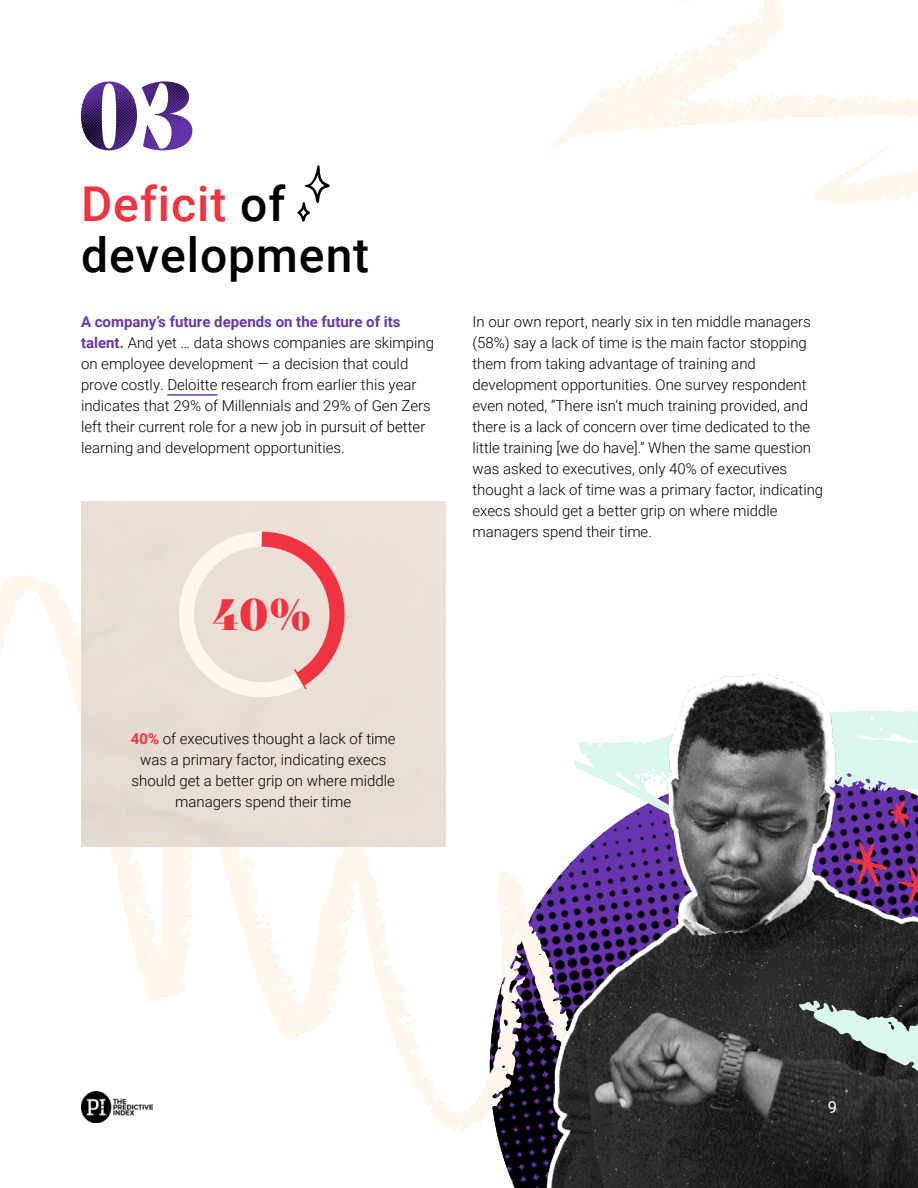
<style>
.page{position:relative;width:918px;height:1188px;background:#fff}
.page>*{position:absolute;margin:0;border:0;box-sizing:border-box;transform-origin:0 0}
.t1{font:500 48px/51.2px "Roboto";letter-spacing:.02em;color:#000}
.t2{font:42.75px "Bely Display";color:#ef3340}
.t3{font:16.5px "Roboto";color:#fff}
.t4{font:300 15px/21px "Roboto";color:#000}
.s1{color:#ef3340}
.s2{font-weight:700;color:#6936b1}
.s3{font-weight:700;color:#ef3340}
</style>
<div class="page">
<svg style="left:0;top:575px;width:526px;height:604px"></svg>
<svg style="left:450px;top:1129px;width:9px;height:7px"></svg>
<svg style="left:421px;top:1066px;width:8px;height:9px"></svg>
<svg style="left:335px;top:984px;width:6px;height:5px"></svg>
<svg style="left:243px;top:850px;width:5px;height:5px"></svg>
<svg style="left:445px;top:1105px;width:9px;height:6px"></svg>
<svg style="left:141px;top:891px;width:10px;height:5px"></svg>
<svg style="left:134px;top:850px;width:3px;height:4px"></svg>
<svg style="left:184px;top:924px;width:10px;height:9px"></svg>
<svg style="left:380px;top:903px;width:7px;height:4px"></svg>
<svg style="left:403px;top:998px;width:3px;height:4px"></svg>
<svg style="left:259px;top:907px;width:14px;height:25px"></svg>
<hr style="left:167px;top:394px;width:50px;height:2px;background:#6936b1">
<img style="left:81px;top:82px;width:111px;height:68px">
<svg style="left:297px;top:165px;width:33px;height:57px"></svg>
<svg style="left:550px;top:0;width:368px;height:205px"></svg>
<svg style="left:672px;top:5px;width:7px;height:7px"></svg>
<svg style="left:673px;top:51px;width:6px;height:6px"></svg>
<svg style="left:698px;top:98px;width:4px;height:6px"></svg>
<svg style="left:838px;top:93px;width:3px;height:4px"></svg>
<svg style="left:699px;top:45px;width:4px;height:4px"></svg>
<svg style="left:768px;top:92px;width:13px;height:9px"></svg>
<svg style="left:722px;top:98px;width:10px;height:8px"></svg>
<svg style="left:641px;top:60px;width:24px;height:18px"></svg>
<svg style="left:713px;top:41px;width:5px;height:5px"></svg>
<svg style="left:614px;top:77px;width:7px;height:11px"></svg>
<svg style="left:857px;top:94px;width:5px;height:11px"></svg>
<svg style="left:748px;top:9px;width:13px;height:9px"></svg>
<div style="left:81px;top:501px;width:365px;height:346px;background:#e8ded4"></div>
<div style="left:179px;top:532px;width:166px;height:165px;border:15px solid #fff7eb;border-radius:50%"></div>
<svg style="left:247px;top:524px;width:105px;height:176px;background:#ebc4be"></svg>
<img style="left:526px;top:673px;width:392px;height:515px">
<svg style="left:620px;top:1000px;width:298px;height:188px;background:#404141"></svg>
<img style="left:81px;top:1092px;width:72px;height:30px">
<p class="t1" style="left:81px;top:177px;width:290px"><span class="s1">Deficit</span> of development</p>
<p class="t4" style="left:81px;top:311px;width:355px"><span class="s2">A company’s future depends on the future of its talent.</span> And yet … data shows companies are skimping on employee development — a decision that could prove costly. Deloitte research from earlier this year indicates that 29% of Millennials and 29% of Gen Zers left their current role for a new job in pursuit of better learning and development opportunities.</p>
<p class="t4" style="left:472px;top:311px;width:352px">In our own report, nearly six in ten middle managers (58%) say a lack of time is the main factor stopping them from taking advantage of training and development opportunities. One survey respondent even noted, “There isn’t much training provided, and there is a lack of concern over time dedicated to the little training [we do have].” When the same question was asked to executives, only 40% of executives thought a lack of time was a primary factor, indicating execs should get a better grip on where middle managers spend their time.</p>
<p class="t2" style="left:212px;top:580px;width:100px">40%</p>
<p class="t4" style="left:131px;top:727px;width:266px;text-align:center"><span class="s3">40%</span> of executives thought a lack of time was a primary factor, indicating execs should get a better grip on where middle managers spend their time</p>
<p class="t3" style="left:828px;top:1095px;width:11px">9</p>
</div>
